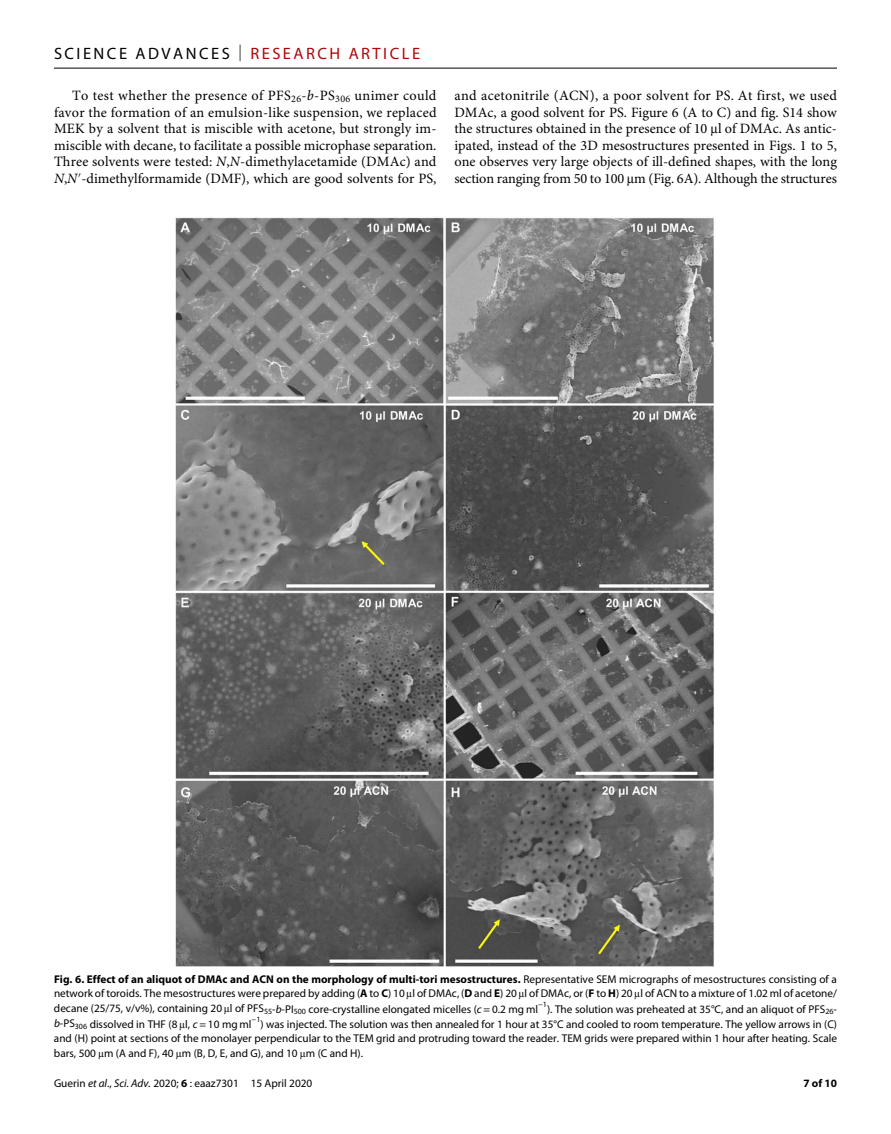
<style>
.page{position:relative;width:891px;height:1134px;background:#fff}
.page>*{position:absolute;margin:0;border:0;box-sizing:border-box;transform-origin:0 0}
.t1{font:16.5px "Myriad Pro";letter-spacing:.15em;color:#000}
.t2{font:14.25px/16.5px "Minion Pro";color:#000;text-align:justify}
.t3{font:11.25px/15px "Myriad Pro";color:#000;text-align:justify}
.t4{font:700 11.25px "Myriad Pro";color:#000}
.s1{font-weight:300}
.s2{color:#b10508}
.s3{font-style:italic}
.s4{font-weight:700}
</style>
<div class="page">
<hr style="left:54px;top:68px;width:783px;height:1px;background:#000">
<img style="left:176px;top:217px;width:538px;height:749px">
<h1 class="t1" style="left:54px;top:40px;width:368px">SCIENCE ADVANCES <span class="s1">|</span> <span class="s2">RESEARCH ARTICLE</span></h1>
<p class="t2" style="left:54px;top:89px;width:384px;text-indent:18px">To test whether the presence of PFS<sub>26</sub>-<span class="s3">b</span>-PS<sub>306</sub> unimer could favor the formation of an emulsion-like suspension, we replaced MEK by a solvent that is miscible with acetone, but strongly im&shy;miscible with decane, to facilitate a possible microphase separation.<br>Three solvents were tested: <span class="s3">N</span>,<span class="s3">N</span>-dimethylacetamide (DMAc) and <span class="s3">N</span>,<span class="s3">N</span>′-dimethylformamide (DMF), which are good solvents for PS,</p>
<p class="t2" style="left:454px;top:89px;width:384px">and acetonitrile (ACN), a poor solvent for PS. At first, we used DMAc, a good solvent for PS. Figure 6 (A to C) and fig. S14 show the structures obtained in the presence of 10 l of DMAc. As antic&shy;ipated, instead of the 3D mesostructures presented in Figs. 1 to 5, one observes very large objects of ill-defined shapes, with the long section ranging from 50 to 100 m (Fig. 6A). Although the structures</p>
<p class="t3" style="left:54px;top:971px;width:785px"><span class="s4">Fig. 6. Effect of an aliquot of DMAc and ACN on the morphology of multi-tori mesostructures.</span> Representative SEM micrographs of mesostructures consisting of a network of toroids. The mesostructures were prepared by adding (<span class="s4">A</span> to <span class="s4">C</span>) 10 l of DMAc, (<span class="s4">D</span> and <span class="s4">E</span>) 20 l of DMAc, or (<span class="s4">F</span> to <span class="s4">H</span>) 20 l of ACN to a mixture of 1.02 ml of acetone/ decane (25/75, v/v%), containing 20 l of PFS<sub>55</sub>-<span class="s3">b</span>-PI<sub>500</sub> core-crystalline elongated micelles (<span class="s3">c</span> = 0.2 mg ml<sup>−1</sup>). The solution was preheated at 35°C, and an aliquot of PFS<sub>26</sub>- <span class="s3">b</span>-PS<sub>306</sub> dissolved in THF (8 l, <span class="s3">c</span> = 10 mg ml<sup>−1</sup>) was injected. The solution was then annealed for 1 hour at 35°C and cooled to room temperature. The yellow arrows in (C) and (H) point at sections of the monolayer perpendicular to the TEM grid and protruding toward the reader. TEM grids were prepared within 1 hour after heating. Scale bars, 500 m (A and F), 40 m (B, D, E, and G), and 10 m (C and H).</p>
<p class="t3" style="left:54px;top:1076px;width:260px">Guerin <span class="s3">et al</span>., <span class="s3">Sci. Adv.</span> 2020; <span class="s4">6</span> : eaaz7301 15 April 2020</p>
<p class="t4" style="left:803px;top:1074px;width:35px">7 of 10</p>
</div>
